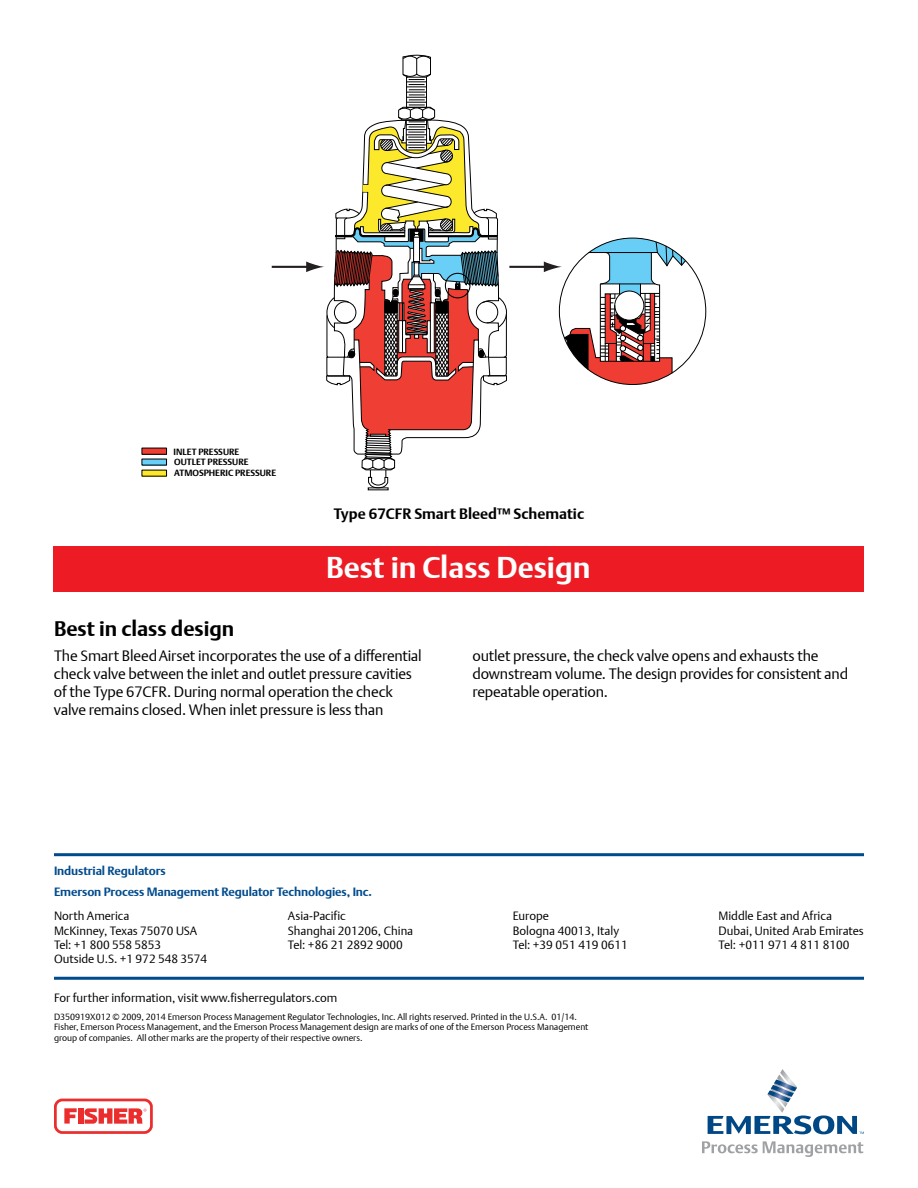
<style>
.page{position:relative;width:918px;height:1188px;background:#fff}
.page>*{position:absolute;margin:0;border:0;box-sizing:border-box;transform-origin:0 0}
.t1{font:700 30px "DTL Argo T";color:#fff}
.t2{font:700 21px "DTL Argo T";color:#000}
.t3{font:15px/18px "DTL Argo T Light";letter-spacing:-.01em;color:#000}
.t4{font:700 15px "DTL Argo T";color:#000}
.t5{font:12px/14.4px "DTL Argo T Light";color:#000}
.t6{font:700 12px/21.1px "DTL Argo T";letter-spacing:-.01em;color:#004b8d}
.t7{font:700 9.45px/10.9px "Arial";color:#000}
.t8{font:9px/10.8px "DTL Argo T Light";color:#000}
.t9{font:700 9px "DTL Argo T";color:#000}
</style>
<div class="page">
<div style="left:54px;top:546px;width:810px;height:46px;background:#ed1c24"></div>
<hr style="left:509px;top:266px;width:38px;height:2px;background:#231f20">
<hr style="left:272px;top:266px;width:38px;height:2px;background:#231f20">
<svg style="left:306px;top:54px;width:201px;height:437px"></svg>
<div style="left:445px;top:273px;width:25px;height:25px;border:1px solid #000;border-radius:50%"></div>
<div style="left:142px;top:459px;width:25px;height:6px;background:#6acff6"></div>
<div style="left:142px;top:448px;width:25px;height:6px;background:#ef3e33"></div>
<div style="left:142px;top:448px;width:25px;height:7px;border:1px solid #000"></div>
<div style="left:142px;top:470px;width:25px;height:6px;background:#fde92b"></div>
<svg style="left:544px;top:237px;width:162px;height:148px"></svg>
<hr style="left:54px;top:977px;width:810px;height:3px;background:#004b8d">
<hr style="left:54px;top:853px;width:810px;height:3px;background:#004b8d">
<svg style="left:708px;top:1069px;width:156px;height:65px"></svg>
<svg style="left:702px;top:1141px;width:161px;height:16px"></svg>
<svg style="left:54px;top:1099px;width:99px;height:35px"></svg>
<p class="t7" style="left:172px;top:446px;width:126px">INLET PRESSURE<br>OUTLET PRESSURE<br>ATMOSPHERIC PRESSURE</p>
<p class="t9" style="left:174px;top:446px;width:67px">INLET PRESSURE</p>
<p class="t9" style="left:174px;top:468px;width:103px">ATMOSPHERIC PRESSURE</p>
<p class="t9" style="left:174px;top:457px;width:76px">OUTLET PRESSURE</p>
<p class="t4" style="left:334px;top:505px;width:252px">Type 67CFR Smart Bleed™ Schematic</p>
<h1 class="t1" style="left:326px;top:550px;width:266px">Best in Class Design</h1>
<h2 class="t2" style="left:54px;top:616px;width:182px">Best in class design</h2>
<p class="t3" style="left:54px;top:646px;width:369px">The Smart BleedAirset incorporates the use of a differential check valve between the inlet and outlet pressure cavities of the Type 67CFR. During normal operation the check valve remains closed. When inlet pressure is less than</p>
<p class="t3" style="left:472px;top:646px;width:377px">outlet pressure, the check valve opens and exhausts the downstream volume. The design provides for consistent and repeatable operation.</p>
<p class="t6" style="left:54px;top:860px;width:320px">Industrial Regulators<br>Emerson Process Management Regulator Technologies, Inc.</p>
<p class="t5" style="left:288px;top:909px;width:127px">Asia-Pacific<br>Shanghai 201206, China<br>Tel: +86 21 2892 9000</p>
<p class="t5" style="left:719px;top:909px;width:147px">Middle East and Africa<br>Dubai, United Arab Emirates<br>Tel: +011 971 4 811 8100</p>
<p class="t5" style="left:54px;top:909px;width:155px">North America<br>McKinney, Texas 75070 USA<br>Tel: +1 800 558 5853<br>Outside U.S. +1 972 548 3574</p>
<p class="t5" style="left:513px;top:909px;width:117px">Europe<br>Bologna 40013, Italy<br>Tel: +39 051 419 0611</p>
<p class="t5" style="left:54px;top:991px;width:285px">For further information, visit www.fisherregulators.com</p>
<p class="t8" style="left:54px;top:1011px;width:536px">D350919X012 © 2009, 2014 Emerson Process Management Regulator Technologies, Inc. All rights reserved. Printed in the U.S.A. 01/14.<br>Fisher, Emerson Process Management, and the Emerson Process Management design are marks of one of the Emerson Process Management group of companies. All other marks are the property of their respective owners.</p>
</div>
